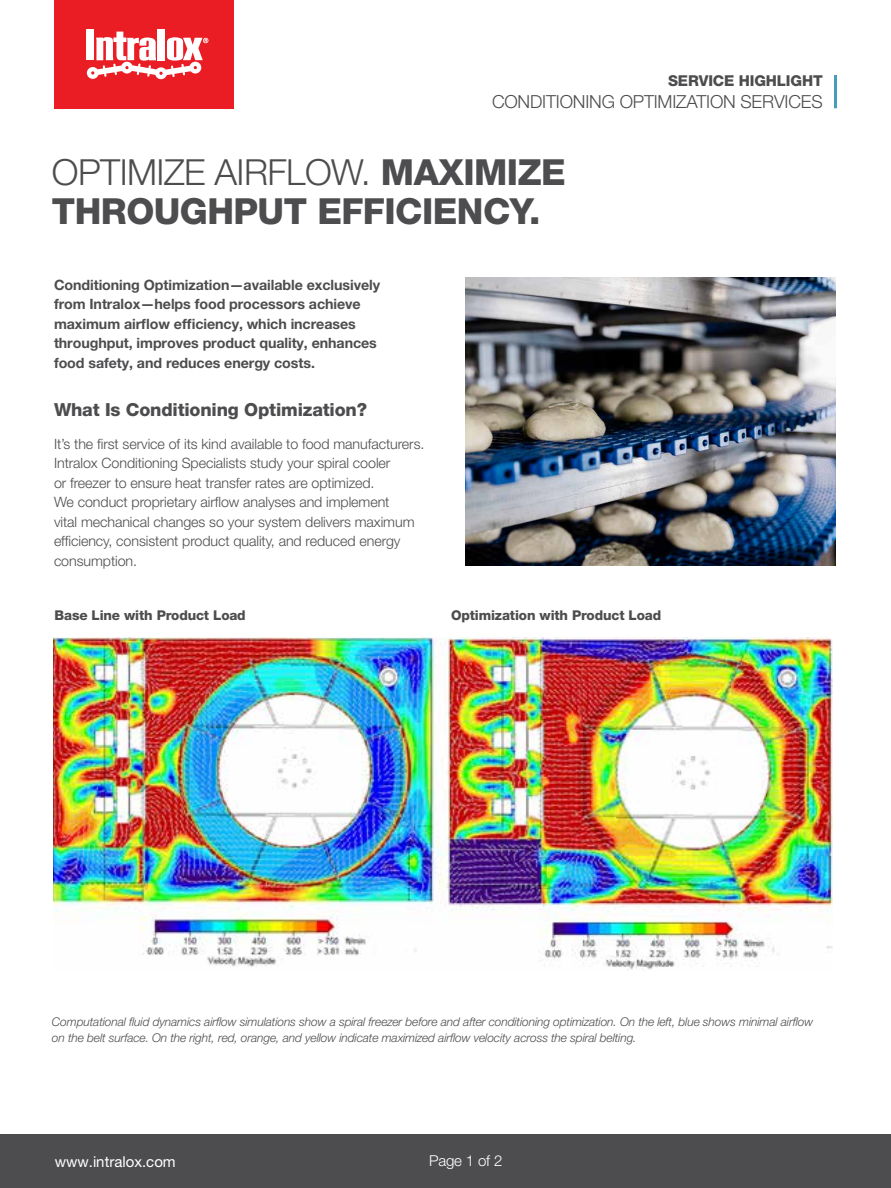
<style>
.page{position:relative;width:891px;height:1188px;background:#fff}
.page>*{position:absolute;margin:0;border:0;box-sizing:border-box;transform-origin:0 0}
.t1{font:800 36px/39px "Helvetica Neue LT Pro";letter-spacing:-.015em;color:#4d4d4f}
.t2{font:300 18px "Helvetica Neue LT Pro";letter-spacing:-.01em;color:#4d4d4f}
.t3{font:800 18px "Helvetica Neue LT Pro";letter-spacing:-.01em;color:#4d4d4f}
.t4{font:15px "Helvetica Neue LT Pro";color:#fff}
.t5{font:800 15px "Helvetica Neue LT Pro";letter-spacing:-.01em;color:#4d4d4f}
.t6{font:300 15px "Helvetica Neue LT Pro";letter-spacing:-.01em;color:#fff}
.t7{font:300 14.25px/19.5px "Helvetica Neue LT Pro";letter-spacing:-.005em;color:#4d4d4f}
.t8{font:700 14.25px/19.5px "Helvetica Neue LT Pro";letter-spacing:-.005em;color:#4d4d4f}
.t9{font:800 13.5px "Helvetica Neue LT Pro";letter-spacing:-.01em;color:#4d4d4f}
.t10{font:italic 300 12px/16.5px "Helvetica Neue LT Pro";letter-spacing:-.01em;color:#4d4d4f}
.s1{font-weight:300}
</style>
<div class="page">
<div style="left:55px;top:0;width:179px;height:108px;background:#ea1c24"></div>
<div style="left:87px;top:29px;width:7px;height:7px;background:#fff"></div>
<div style="left:158px;top:29px;width:7px;height:31px;background:#fff"></div>
<svg style="left:87px;top:32px;width:121px;height:47px"></svg>
<div style="left:0;top:1134px;width:891px;height:54px;background:#4d4d4f"></div>
<hr style="left:834px;top:75px;width:3px;height:33px;background:#479ebc">
<img style="left:466px;top:278px;width:370px;height:288px">
<img style="left:53px;top:637px;width:780px;height:333px">
<p class="t5" style="left:668px;top:71px;width:156px">SERVICE HIGHLIGHT</p>
<p class="t2" style="left:492px;top:91px;width:332px">CONDITIONING OPTIMIZATION SERVICES</p>
<h1 class="t1" style="left:52px;top:153px;width:515px"><span class="s1">OPTIMIZE AIRFLOW.</span> MAXIMIZE<br>THROUGHPUT EFFICIENCY.</h1>
<p class="t8" style="left:54px;top:275px;width:328px">Conditioning Optimization—available exclusively from Intralox—helps food processors achieve maximum airflow efficiency, which increases throughput, improves product quality, enhances food safety, and reduces energy costs.</p>
<p class="t3" style="left:54px;top:399px;width:315px">What Is Conditioning Optimization?</p>
<p class="t7" style="left:54px;top:434px;width:372px">It’s the first service of its kind available to food manufacturers.<br>Intralox Conditioning Specialists study your spiral cooler<br>or freezer to ensure heat transfer rates are optimized.<br>We conduct proprietary airflow analyses and implement<br>vital mechanical changes so your system delivers maximum efficiency, consistent product quality, and reduced energy consumption.</p>
<p class="t9" style="left:55px;top:608px;width:193px">Base Line with Product Load</p>
<p class="t9" style="left:451px;top:608px;width:212px">Optimization with Product Load</p>
<p class="t10" style="left:52px;top:1013px;width:763px">Computational fluid dynamics airflow simulations show a spiral freezer before and after conditioning optimization. On the left, blue shows minimal airflow on the belt surface. On the right, red, orange, and yellow indicate maximized airflow velocity across the spiral belting.</p>
<p class="t4" style="left:55px;top:1152px;width:123px">www.intralox.com</p>
<p class="t6" style="left:429px;top:1151px;width:75px">Page 1 of 2</p>
</div>
